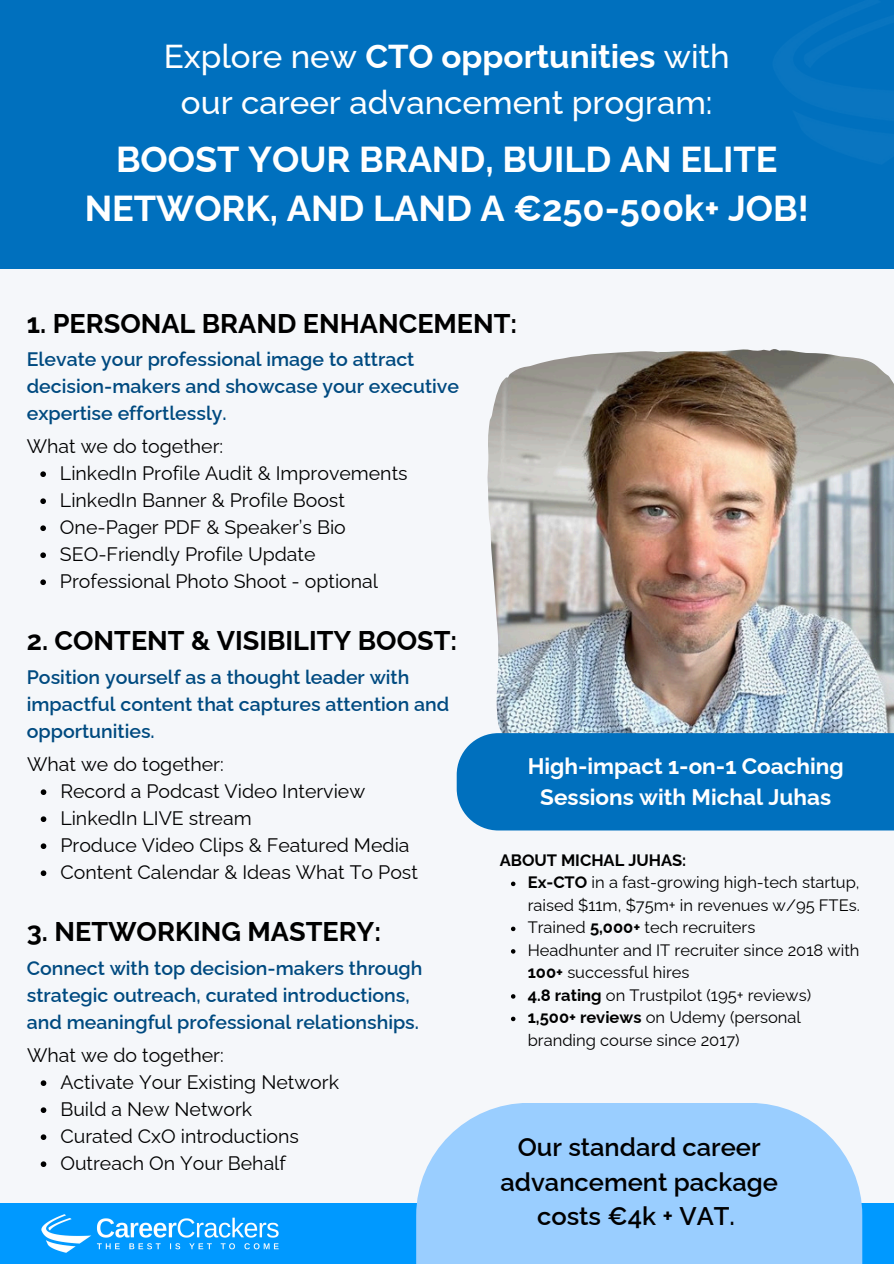
<style>
.page{position:relative;width:894px;height:1264px;background:#fff}
.page>*{position:absolute;margin:0;border:0;box-sizing:border-box;transform-origin:0 0}
.t1{font:700 36.15px/49.5px "Raleway";color:#fff;text-align:center}
.t2{font:500 33.15px/46.2px "Raleway";color:#fff;text-align:center}
.t3{font:700 27px "Raleway";color:#000}
.t4{font:600 25.5px/34.8px "Raleway";color:#000;text-align:center}
.t5{font:700 22.5px/31.5px "Raleway";color:#fff;text-align:center}
.t6{font:19.5px "Raleway";color:#000}
.t7{font:600 19.5px/27px "Raleway";color:#004a80}
.t8{font:16.5px/22.5px "Raleway";color:#000}
.t9{font:700 16.5px "Raleway";color:#000}
.s1{font-weight:700}
</style>
<div class="page">
<div style="left:0;top:0;width:893px;height:1263px;background:#f5f7fa"></div>
<div style="left:0;top:0;width:893px;height:268px;background:#0070be"></div>
<img style="left:487px;top:349px;width:406px;height:384px">
<div style="left:456px;top:733px;width:437px;height:97px;background:#0070be"></div>
<div style="left:0;top:1202px;width:893px;height:61px;background:#09f"></div>
<img style="left:27px;top:1202px;width:266px;height:51px">
<div style="left:416px;top:1102px;width:446px;height:161px;background:#9aceff"></div>
<svg style="left:40px;top:471px;width:6px;height:6px"></svg>
<svg style="left:40px;top:498px;width:6px;height:6px"></svg>
<svg style="left:40px;top:525px;width:6px;height:6px"></svg>
<svg style="left:40px;top:552px;width:6px;height:6px"></svg>
<svg style="left:40px;top:579px;width:6px;height:6px"></svg>
<svg style="left:41px;top:789px;width:5px;height:6px"></svg>
<svg style="left:41px;top:816px;width:5px;height:6px"></svg>
<svg style="left:41px;top:843px;width:5px;height:6px"></svg>
<svg style="left:41px;top:870px;width:5px;height:6px"></svg>
<svg style="left:41px;top:1080px;width:5px;height:5px"></svg>
<svg style="left:41px;top:1107px;width:5px;height:5px"></svg>
<svg style="left:41px;top:1134px;width:5px;height:5px"></svg>
<svg style="left:41px;top:1161px;width:5px;height:5px"></svg>
<svg style="left:511px;top:881px;width:4px;height:5px"></svg>
<svg style="left:511px;top:926px;width:4px;height:5px"></svg>
<svg style="left:511px;top:949px;width:4px;height:4px"></svg>
<svg style="left:511px;top:994px;width:4px;height:4px"></svg>
<svg style="left:511px;top:1016px;width:4px;height:5px"></svg>
<h1 class="t2" style="left:164px;top:33px;width:567px">Explore new <span class="s1">CTO opportunities</span> with our career advancement program:</h1>
<p class="t1" style="left:85px;top:134px;width:725px">BOOST YOUR BRAND, BUILD AN ELITE<br>NETWORK, AND LAND A €250-500k+ JOB!</p>
<h1 class="t3" style="left:27px;top:307px;width:492px">1. PERSONAL BRAND ENHANCEMENT:</h1>
<h5 class="t7" style="left:27px;top:346px;width:433px">Elevate your professional image to attract decision-makers and showcase your executive expertise effortlessly.</h5>
<p class="t6" style="left:27px;top:435px;width:198px">What we do together:</p>
<p class="t6" style="left:60px;top:462px;width:349px">LinkedIn Profile Audit &amp; Improvements</p>
<h2 class="t6" style="left:60px;top:489px;width:286px">LinkedIn Banner &amp; Profile Boost</h2>
<h5 class="t6" style="left:60px;top:516px;width:287px">One-Pager PDF &amp; Speaker’s Bio</h5>
<h4 class="t6" style="left:60px;top:543px;width:257px">SEO-Friendly Profile Update</h4>
<h6 class="t6" style="left:60px;top:570px;width:319px">Professional Photo Shoot - optional</h6>
<p class="t3" style="left:27px;top:625px;width:431px">2. CONTENT &amp; VISIBILITY BOOST:</p>
<h6 class="t7" style="left:27px;top:663px;width:424px">Position yourself as a thought leader with impactful content that captures attention and opportunities.</h6>
<p class="t6" style="left:27px;top:753px;width:198px">What we do together:</p>
<p class="t6" style="left:60px;top:780px;width:306px">Record a Podcast Video Interview</p>
<p class="t6" style="left:60px;top:807px;width:193px">LinkedIn LIVE stream</p>
<p class="t6" style="left:60px;top:834px;width:350px">Produce Video Clips &amp; Featured Media</p>
<p class="t6" style="left:60px;top:861px;width:359px">Content Calendar &amp; Ideas What To Post</p>
<p class="t3" style="left:27px;top:916px;width:356px">3. NETWORKING MASTERY:</p>
<p class="t7" style="left:27px;top:954px;width:397px">Connect with top decision-makers through strategic outreach, curated introductions, and meaningful professional relationships.</p>
<p class="t6" style="left:27px;top:1043px;width:198px">What we do together:</p>
<p class="t6" style="left:60px;top:1070px;width:280px">Activate Your Existing Network</p>
<p class="t6" style="left:60px;top:1097px;width:193px">Build a New Network</p>
<p class="t6" style="left:60px;top:1124px;width:240px">Curated CxO introductions</p>
<p class="t6" style="left:60px;top:1151px;width:227px">Outreach On Your Behalf</p>
<h2 class="t5" style="left:527px;top:750px;width:317px">High-impact 1-on-1 Coaching<br>Sessions with Michal Juhas</h2>
<h2 class="t9" style="left:499px;top:850px;width:188px">ABOUT MICHAL JUHAS:</h2>
<h5 class="t8" style="left:527px;top:871px;width:333px"><span class="s1">Ex-CTO</span> in a fast-growing high-tech startup, raised $11m, $75m+ in revenues w/95 FTEs.</h5>
<h6 class="t8" style="left:527px;top:916px;width:229px">Trained <span class="s1">5,000+</span> tech recruiters</h6>
<p class="t8" style="left:527px;top:938px;width:333px">Headhunter and IT recruiter since 2018 with<br><span class="s1">100+</span> successful hires</p>
<p class="t8" style="left:527px;top:983px;width:285px"><span class="s1">4.8 rating</span> on Trustpilot (195+ reviews)</p>
<p class="t8" style="left:527px;top:1006px;width:275px"><span class="s1">1,500+ reviews</span> on Udemy (personal branding course since 2017)</p>
<p class="t4" style="left:500px;top:1129px;width:279px">Our standard career advancement package costs €4k + VAT.</p>
</div>
